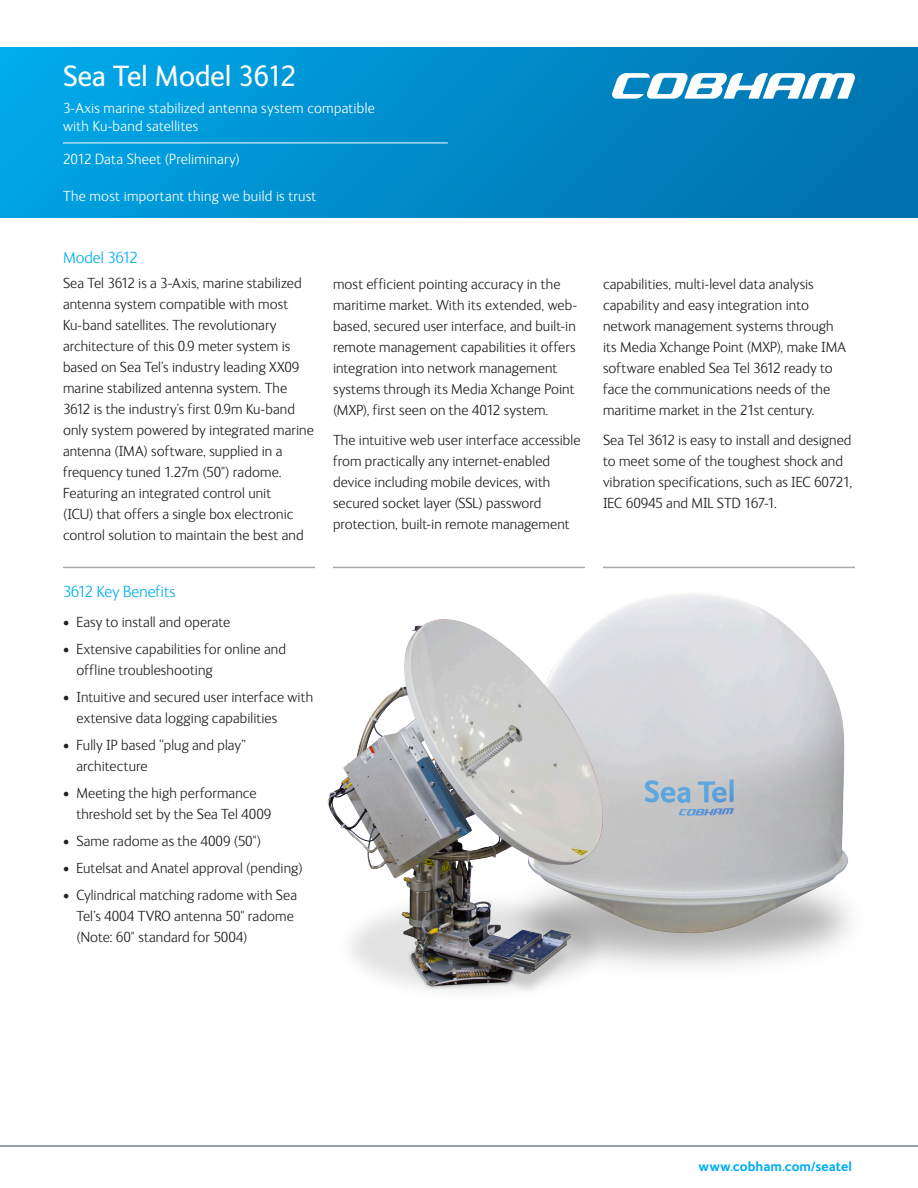
<style>
.page{position:relative;width:918px;height:1188px;background:#fff}
.page>*{position:absolute;margin:0;border:0;box-sizing:border-box;transform-origin:0 0}
.t1{font:30px "FS Ingrid";letter-spacing:.005em;color:#fff}
.subhead{font:300 16.5px "FS Ingrid";letter-spacing:-.005em;color:#00aeef}
.t2{font:300 15px/21px "FS Ingrid";letter-spacing:.005em;color:#231f20}
.t3{font:300 15px/18px "FS Ingrid";letter-spacing:.015em;color:#fff}
.t4{font:700 13.5px "FS Ingrid";letter-spacing:.005em;color:#00aeef}
</style>
<div class="page">
<hr style="left:63px;top:567px;width:252px;height:1px;background:#a8a9ad">
<hr style="left:333px;top:567px;width:252px;height:1px;background:#a8a9ad">
<hr style="left:0;top:1146px;width:918px;height:1px;background:#94a2aa">
<div style="left:0;top:48px;width:918px;height:170px;background:linear-gradient(to right,#02a7e7,#0071ac)"></div>
<hr style="left:63px;top:143px;width:385px;height:1px;background:#fff">
<svg style="left:611px;top:73px;width:245px;height:26px"></svg>
<hr style="left:603px;top:567px;width:252px;height:1px;background:#a8a9ad">
<img style="left:327px;top:594px;width:523px;height:397px">
<p class="t1" style="left:63px;top:61px;width:235px">Sea Tel Model 3612</p>
<p class="t3" style="left:63px;top:99px;width:313px">3-Axis marine stabilized antenna system compatible with Ku-band satellites</p>
<p class="t3" style="left:63px;top:150px;width:178px">2012 Data Sheet (Preliminary)</p>
<p class="t3" style="left:63px;top:187px;width:255px">The most important thing we build is trust</p>
<p class="subhead" style="left:63px;top:249px;width:76px">Model 3612</p>
<p class="t2" style="left:63px;top:273px;width:252px">Sea Tel 3612 is a 3-Axis, marine stabilized antenna system compatible with most Ku-band satellites. The revolutionary architecture of this 0.9 meter system is based on Sea Tel’s industry leading XX09 marine stabilized antenna system. The 3612 is the industry’s first 0.9m Ku-band only system powered by integrated marine antenna (IMA) software, supplied in a frequency tuned 1.27m (50") radome.<br>Featuring an integrated control unit<br>(ICU) that offers a single box electronic control solution to maintain the best and</p>
<p class="subhead" style="left:63px;top:583px;width:114px">3612 Key Benefits</p>
<p class="t2" style="left:63px;top:612px;width:169px">• Easy to install and operate</p>
<p class="t2" style="left:76px;top:639px;width:211px;text-indent:-14px">• Extensive capabilities for online and offline troubleshooting</p>
<p class="t2" style="left:76px;top:687px;width:238px;text-indent:-14px">• Intuitive and secured user interface with extensive data logging capabilities</p>
<p class="t2" style="left:76px;top:735px;width:171px;text-indent:-14px">• Fully IP based “plug and play” architecture</p>
<p class="t2" style="left:76px;top:783px;width:196px;text-indent:-14px">• Meeting the high performance threshold set by the Sea Tel 4009</p>
<p class="t2" style="left:63px;top:831px;width:200px">• Same radome as the 4009 (50")</p>
<p class="t2" style="left:63px;top:858px;width:241px">• Eutelsat and Anatel approval (pending)</p>
<p class="t2" style="left:76px;top:885px;width:222px;text-indent:-14px">• Cylindrical matching radome with Sea<br>Tel’s 4004 TVRO antenna 50" radome (Note: 60" standard for 5004)</p>
<p class="t2" style="left:333px;top:274px;width:246px">most efficient pointing accuracy in the maritime market. With its extended, web&shy;based, secured user interface, and built-in remote management capabilities it offers integration into network management systems through its Media Xchange Point (MXP), first seen on the 4012 system.</p>
<p class="t2" style="left:333px;top:429px;width:249px">The intuitive web user interface accessible from practically any internet-enabled device including mobile devices, with secured socket layer (SSL) password protection, built-in remote management</p>
<p class="t2" style="left:603px;top:274px;width:245px">capabilities, multi-level data analysis capability and easy integration into network management systems through its Media Xchange Point (MXP), make IMA software enabled Sea Tel 3612 ready to face the communications needs of the maritime market in the 21st century.</p>
<p class="t2" style="left:603px;top:429px;width:251px">Sea Tel 3612 is easy to install and designed to meet some of the toughest shock and vibration specifications, such as IEC 60721, IEC 60945 and MIL STD 167-1.</p>
<p class="t4" style="left:699px;top:1159px;width:155px">www.cobham.com/seatel</p>
</div>
